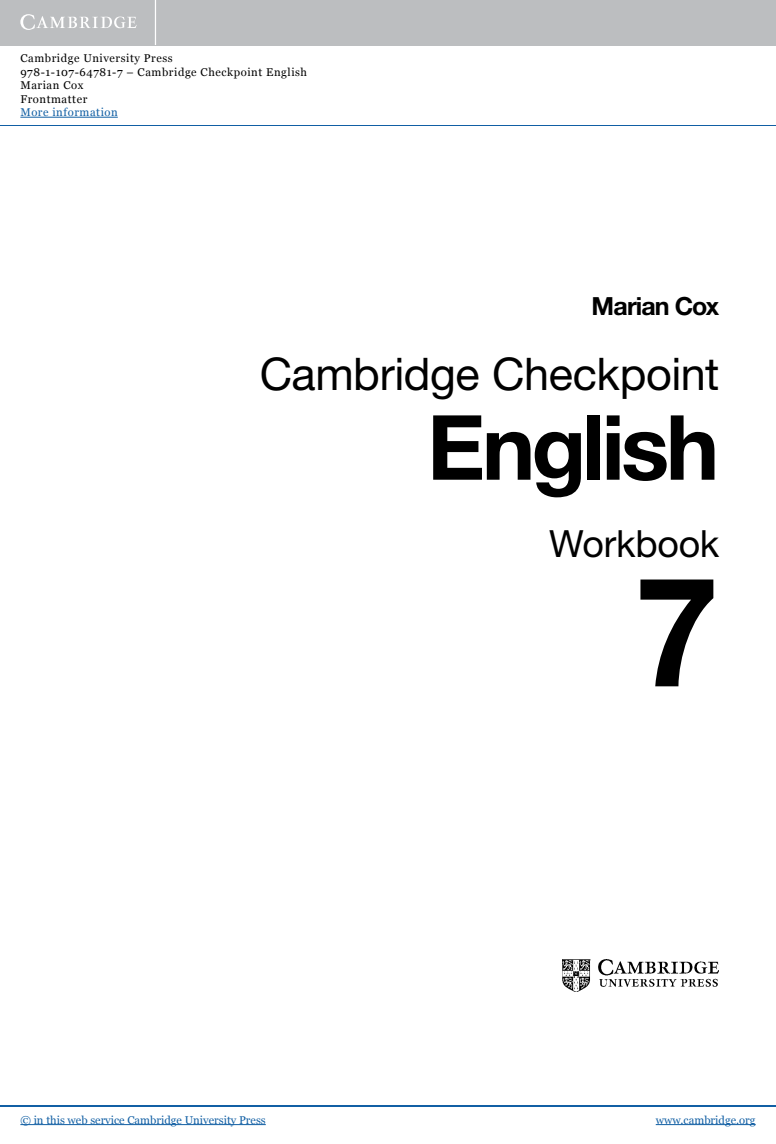
<style>
.page{position:relative;width:776px;height:1144px;background:#fff}
.page>*{position:absolute;margin:0;border:0;box-sizing:border-box;transform-origin:0 0}
.t1{font:700 152.5px "Helvetica Neue LT Std";color:#000}
.t2{font:700 90px "Helvetica Neue LT Std";letter-spacing:-.045em;color:#000}
.t3{font:45px "Helvetica Neue LT Std";letter-spacing:-.01em;color:#000}
.t4{font:37.5px "Helvetica Neue LT Std";letter-spacing:-.005em;color:#000}
.t5{font:700 25px "Helvetica Neue LT Std";letter-spacing:-.035em;color:#000}
.t6{font:11.25px/13.4px "Georgia";letter-spacing:.05em;color:#000}
.t7{font:11.25px "Georgia";color:#115fa4}
.t8{font:11.25px "Georgia";letter-spacing:.05em;color:#115fa4}
</style>
<div class="page">
<div style="left:0;top:0;width:776px;height:45px;background:#bcbec0"></div>
<hr style="left:155px;top:0;width:1px;height:45px;background:#fff">
<svg style="left:20px;top:14px;width:117px;height:16px"></svg>
<hr style="left:20px;top:117px;width:98px;height:1px;background:#115fa4">
<hr style="left:0;top:125px;width:776px;height:1px;background:#115fa4">
<hr style="left:0;top:1104px;width:776px;height:1px;background:#115fa4">
<hr style="left:20px;top:1124px;width:246px;height:1px;background:#115fa4">
<hr style="left:656px;top:1124px;width:100px;height:1px;background:#115fa4">
<img style="left:562px;top:959px;width:156px;height:32px">
<p class="t6" style="left:20px;top:52px;width:288px">Cambridge University Press<br>978-1-107-64781-7 – Cambridge Checkpoint English<br>Marian Cox<br>Frontmatter</p>
<p class="t8" style="left:20px;top:105px;width:99px">More information</p>
<h3 class="t5" style="left:592px;top:290px;width:129px">Marian Cox</h3>
<h3 class="t3" style="left:260px;top:347px;width:461px">Cambridge Checkpoint</h3>
<h2 class="t2" style="left:427px;top:392px;width:294px">English</h2>
<h3 class="t4" style="left:549px;top:521px;width:172px">Workbook</h3>
<h1 class="t1" style="left:635px;top:537px;width:86px">7</h1>
<p class="t7" style="left:20px;top:1112px;width:247px">© in this web service Cambridge University Press</p>
<p class="t7" style="left:656px;top:1112px;width:101px">www.cambridge.org</p>
</div>
